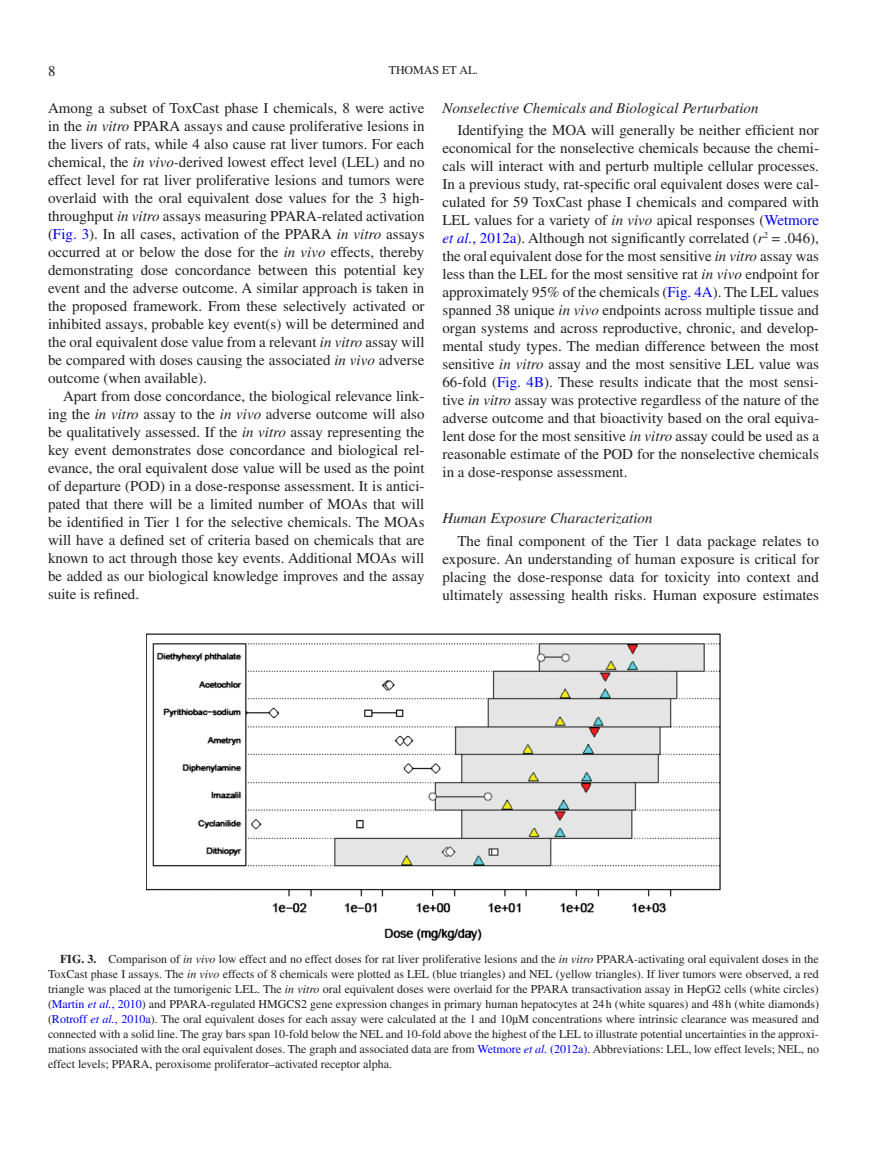
<style>
.page{position:relative;width:891px;height:1175px;background:#fff}
.page>*{position:absolute;margin:0;border:0;box-sizing:border-box;transform-origin:0 0}
.t1{font:15px/18px "Times LT Std";color:#231f20;text-align:justify}
.t2{font:italic 15px "Times LT Std";color:#231f20}
.t3{font:12px/15px "Times LT Std";color:#231f20;text-align:justify}
.s1{font-style:italic}
.s2{color:#00f}
.s3{font-style:italic;color:#00f}
.s4{font-weight:700}
.s5{font-family:"Gandhari Unicode"}
</style>
<div class="page">
<img style="left:147px;top:633px;width:573px;height:307px">
<p class="t3" style="left:389px;top:62px;width:91px">THOMAS ET AL.</p>
<p class="t1" style="left:48px;top:99px;width:378px">Among a subset of ToxCast phase I chemicals, 8 were active in the <span class="s1">in vitro</span> PPARA assays and cause proliferative lesions in the livers of rats, while 4 also cause rat liver tumors. For each chemical, the <span class="s1">in vivo-</span>derived lowest effect level (LEL) and no effect level for rat liver proliferative lesions and tumors were overlaid with the oral equivalent dose values for the 3 high&shy;throughput <span class="s1">in vitro</span> assays measuring PPARA-related activation (<span class="s2">Fig. 3</span>). In all cases, activation of the PPARA <span class="s1">in vitro</span> assays occurred at or below the dose for the <span class="s1">in vivo</span> effects, thereby demonstrating dose concordance between this potential key event and the adverse outcome. A similar approach is taken in the proposed framework. From these selectively activated or inhibited assays, probable key event(s) will be determined and the oral equivalent dose value from a relevant <span class="s1">in vitro</span> assay will be compared with doses causing the associated <span class="s1">in vivo</span> adverse outcome (when available).</p>
<p class="t1" style="left:48px;top:387px;width:378px;text-indent:15px">Apart from dose concordance, the biological relevance link&shy;ing the <span class="s1">in vitro</span> assay to the <span class="s1">in vivo</span> adverse outcome will also be qualitatively assessed. If the <span class="s1">in vitro</span> assay representing the key event demonstrates dose concordance and biological rel&shy;evance, the oral equivalent dose value will be used as the point of departure (POD) in a dose-response assessment. It is antici&shy;pated that there will be a limited number of MOAs that will be identified in Tier 1 for the selective chemicals. The MOAs will have a defined set of criteria based on chemicals that are known to act through those key events. Additional MOAs will be added as our biological knowledge improves and the assay suite is refined.</p>
<p class="t1" style="left:48px;top:62px;width:9px">8</p>
<p class="t2" style="left:442px;top:99px;width:318px">Nonselective Chemicals and Biological Perturbation</p>
<p class="t1" style="left:442px;top:121px;width:378px;text-indent:15px">Identifying the MOA will generally be neither efficient nor economical for the nonselective chemicals because the chemi&shy;cals will interact with and perturb multiple cellular processes.<br>In a previous study, rat-specific oral equivalent doses were cal&shy;culated for 59 ToxCast phase I chemicals and compared with LEL values for a variety of <span class="s1">in vivo</span> apical responses (<span class="s2">Wetmore </span><span class="s3">et al.</span><span class="s2">, 2012a</span>). Although not significantly correlated (<span class="s1">r</span><sup>2</sup> = .046), the oral equivalent dose for the most sensitive <span class="s1">in vitro</span> assay was less than the LEL for the most sensitive rat <span class="s1">in vivo</span> endpoint for approximately 95% of the chemicals (<span class="s2">Fig. 4A</span>). The LEL values spanned 38 unique <span class="s1">in vivo</span> endpoints across multiple tissue and organ systems and across reproductive, chronic, and develop&shy;mental study types. The median difference between the most sensitive <span class="s1">in vitro</span> assay and the most sensitive LEL value was 66-fold (<span class="s2">Fig. 4B</span>). These results indicate that the most sensi&shy;tive <span class="s1">in vitro</span> assay was protective regardless of the nature of the adverse outcome and that bioactivity based on the oral equiva&shy;lent dose for the most sensitive <span class="s1">in vitro</span> assay could be used as a reasonable estimate of the POD for the nonselective chemicals in a dose-response assessment.</p>
<p class="t2" style="left:442px;top:510px;width:212px">Human Exposure Characterization</p>
<p class="t1" style="left:442px;top:531px;width:378px;text-indent:15px">The final component of the Tier 1 data package relates to exposure. An understanding of human exposure is critical for placing the dose-response data for toxicity into context and ultimately assessing health risks. Human exposure estimates</p>
<p class="t3" style="left:48px;top:951px;width:773px;text-indent:12px"><span class="s4">Fig. 3.</span> Comparison of <span class="s1">in vivo</span> low effect and no effect doses for rat liver proliferative lesions and the <span class="s1">in vitro</span> PPARA-activating oral equivalent doses in the ToxCast phase I assays. The <span class="s1">in vivo</span> effects of 8 chemicals were plotted as LEL (blue triangles) and NEL (yellow triangles). If liver tumors were observed, a red triangle was placed at the tumorigenic LEL. The <span class="s1">in vitro</span> oral equivalent doses were overlaid for the PPARA transactivation assay in HepG2 cells (white circles) (<span class="s2">Martin</span> <span class="s3">et al.</span><span class="s2">, 2010</span>) and PPARA-regulated HMGCS2 gene expression changes in primary human hepatocytes at 24h (white squares) and 48h (white diamonds) (<span class="s2">Rotroff</span> <span class="s3">et al.</span><span class="s2">, 2010a</span>). The oral equivalent doses for each assay were calculated at the 1 and 10<span class="s5">µ</span>M concentrations where intrinsic clearance was measured and connected with a solid line. The gray bars span 10-fold below the NEL and 10-fold above the highest of the LEL to illustrate potential uncertainties in the approxi&shy;mations associated with the oral equivalent doses. The graph and associated data are from <span class="s2">Wetmore</span> <span class="s3">et al.</span> <span class="s2">(2012a)</span>. Abbreviations: LEL, low effect levels; NEL, no effect levels; PPARA, peroxisome proliferator–activated receptor alpha.</p>
</div>
